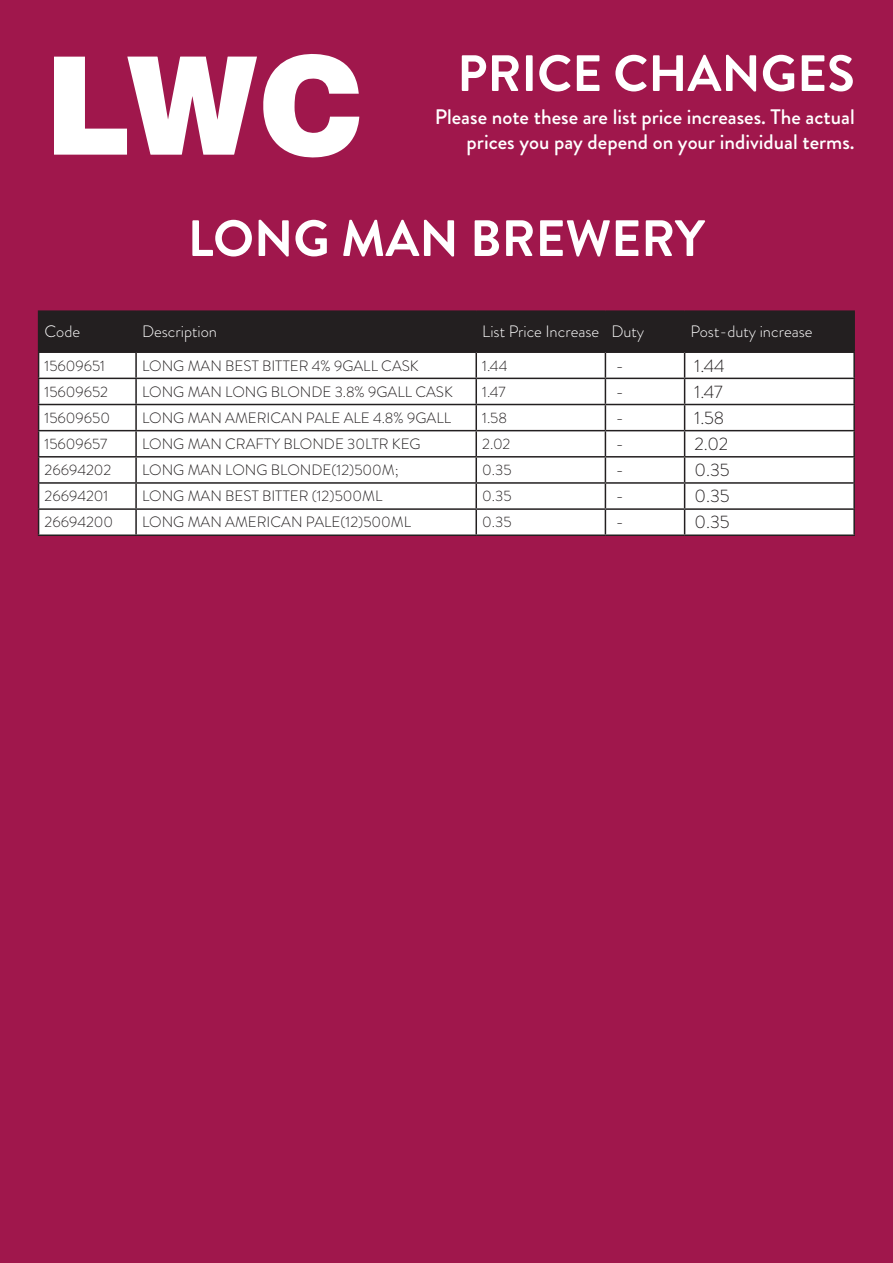
<style>
.page{position:relative;width:893px;height:1263px;background:#a0174c}
.page>*{position:absolute;margin:0;border:0;box-sizing:border-box;transform-origin:0 0}
.t1{font:700 51px "Brandon Grotesque";color:#fff}
.t2{font:500 21px/25.2px "Brandon Grotesque";color:#fff;text-align:right}
.t3{font:300 18px "Brandon Grotesque";color:#231f20}
.t4{font:300 16.5px "Brandon Grotesque";color:#fff}
.t5{font:300 15px "Brandon Grotesque";color:#231f20}
</style>
<div class="page">
<svg style="left:263px;top:54px;width:96px;height:104px"></svg>
<svg style="left:54px;top:57px;width:203px;height:98px"></svg>
<hr style="left:38px;top:310px;width:98px;height:2px;background:#231f20">
<hr style="left:136px;top:310px;width:340px;height:2px;background:#231f20">
<hr style="left:476px;top:310px;width:129px;height:2px;background:#231f20">
<hr style="left:605px;top:310px;width:80px;height:2px;background:#231f20">
<hr style="left:685px;top:310px;width:170px;height:2px;background:#231f20">
<hr style="left:853px;top:312px;width:2px;height:39px;background:#231f20">
<hr style="left:685px;top:351px;width:170px;height:2px;background:#231f20">
<hr style="left:853px;top:353px;width:2px;height:25px;background:#231f20">
<hr style="left:685px;top:378px;width:170px;height:1px;background:#231f20">
<hr style="left:853px;top:379px;width:2px;height:25px;background:#231f20">
<hr style="left:685px;top:404px;width:170px;height:1px;background:#231f20">
<hr style="left:853px;top:405px;width:2px;height:25px;background:#231f20">
<hr style="left:685px;top:430px;width:170px;height:1px;background:#231f20">
<hr style="left:853px;top:431px;width:2px;height:25px;background:#231f20">
<hr style="left:685px;top:456px;width:170px;height:1px;background:#231f20">
<hr style="left:853px;top:457px;width:2px;height:25px;background:#231f20">
<hr style="left:685px;top:482px;width:170px;height:2px;background:#231f20">
<hr style="left:853px;top:484px;width:2px;height:24px;background:#231f20">
<hr style="left:685px;top:508px;width:170px;height:2px;background:#231f20">
<svg style="left:38px;top:312px;width:816px;height:222px"></svg>
<hr style="left:853px;top:510px;width:2px;height:24px;background:#231f20">
<hr style="left:38px;top:534px;width:98px;height:2px;background:#231f20">
<hr style="left:136px;top:534px;width:340px;height:2px;background:#231f20">
<hr style="left:476px;top:534px;width:129px;height:2px;background:#231f20">
<hr style="left:605px;top:534px;width:80px;height:2px;background:#231f20">
<hr style="left:685px;top:534px;width:170px;height:2px;background:#231f20">
<h1 class="t1" style="left:457px;top:38px;width:399px">PRICE CHANGES</h1>
<h2 class="t2" style="left:435px;top:104px;width:421px">Please note these are list price increases. The actual prices you pay depend on your individual terms.</h2>
<p class="t1" style="left:188px;top:203px;width:519px">LONG MAN BREWERY</p>
<p class="t4" style="left:45px;top:320px;width:37px">Code</p>
<p class="t4" style="left:142px;top:320px;width:76px">Description</p>
<p class="t4" style="left:482px;top:320px;width:118px">List Price Increase</p>
<p class="t4" style="left:611px;top:320px;width:34px">Duty</p>
<p class="t4" style="left:691px;top:320px;width:123px">Post-duty increase</p>
<p class="t5" style="left:45px;top:355px;width:62px">15609651</p>
<p class="t5" style="left:142px;top:355px;width:278px">LONG MAN BEST BITTER 4% 9GALL CASK</p>
<p class="t5" style="left:482px;top:355px;width:27px">1.44</p>
<p class="t3" style="left:615px;top:353px;width:10px">-</p>
<p class="t3" style="left:694px;top:353px;width:32px">1.44</p>
<p class="t5" style="left:45px;top:381px;width:65px">15609652</p>
<p class="t5" style="left:142px;top:381px;width:312px">LONG MAN LONG BLONDE 3.8% 9GALL CASK</p>
<p class="t5" style="left:482px;top:381px;width:25px">1.47</p>
<p class="t3" style="left:615px;top:379px;width:10px">-</p>
<p class="t3" style="left:694px;top:379px;width:30px">1.47</p>
<p class="t5" style="left:45px;top:407px;width:67px">15609650</p>
<p class="t5" style="left:142px;top:407px;width:310px">LONG MAN AMERICAN PALE ALE 4.8% 9GALL</p>
<p class="t5" style="left:482px;top:407px;width:26px">1.58</p>
<p class="t3" style="left:615px;top:405px;width:10px">-</p>
<p class="t3" style="left:694px;top:405px;width:31px">1.58</p>
<p class="t5" style="left:45px;top:434px;width:64px">15609657</p>
<p class="t5" style="left:142px;top:434px;width:280px">LONG MAN CRAFTY BLONDE 30LTR KEG</p>
<p class="t5" style="left:482px;top:434px;width:30px">2.02</p>
<p class="t3" style="left:615px;top:431px;width:10px">-</p>
<p class="t3" style="left:694px;top:431px;width:35px">2.02</p>
<p class="t5" style="left:45px;top:460px;width:68px">26694202</p>
<p class="t5" style="left:142px;top:460px;width:258px">LONG MAN LONG BLONDE(12)500M;</p>
<p class="t5" style="left:482px;top:460px;width:31px">0.35</p>
<p class="t3" style="left:615px;top:458px;width:10px">-</p>
<p class="t3" style="left:694px;top:458px;width:37px">0.35</p>
<p class="t5" style="left:45px;top:486px;width:65px">26694201</p>
<p class="t5" style="left:142px;top:486px;width:242px">LONG MAN BEST BITTER (12)500ML</p>
<p class="t5" style="left:482px;top:486px;width:31px">0.35</p>
<p class="t3" style="left:615px;top:484px;width:10px">-</p>
<p class="t3" style="left:694px;top:484px;width:37px">0.35</p>
<p class="t5" style="left:45px;top:512px;width:70px">26694200</p>
<p class="t5" style="left:142px;top:512px;width:271px">LONG MAN AMERICAN PALE(12)500ML</p>
<p class="t5" style="left:482px;top:512px;width:31px">0.35</p>
<p class="t3" style="left:615px;top:510px;width:10px">-</p>
<p class="t3" style="left:694px;top:510px;width:37px">0.35</p>
</div>
